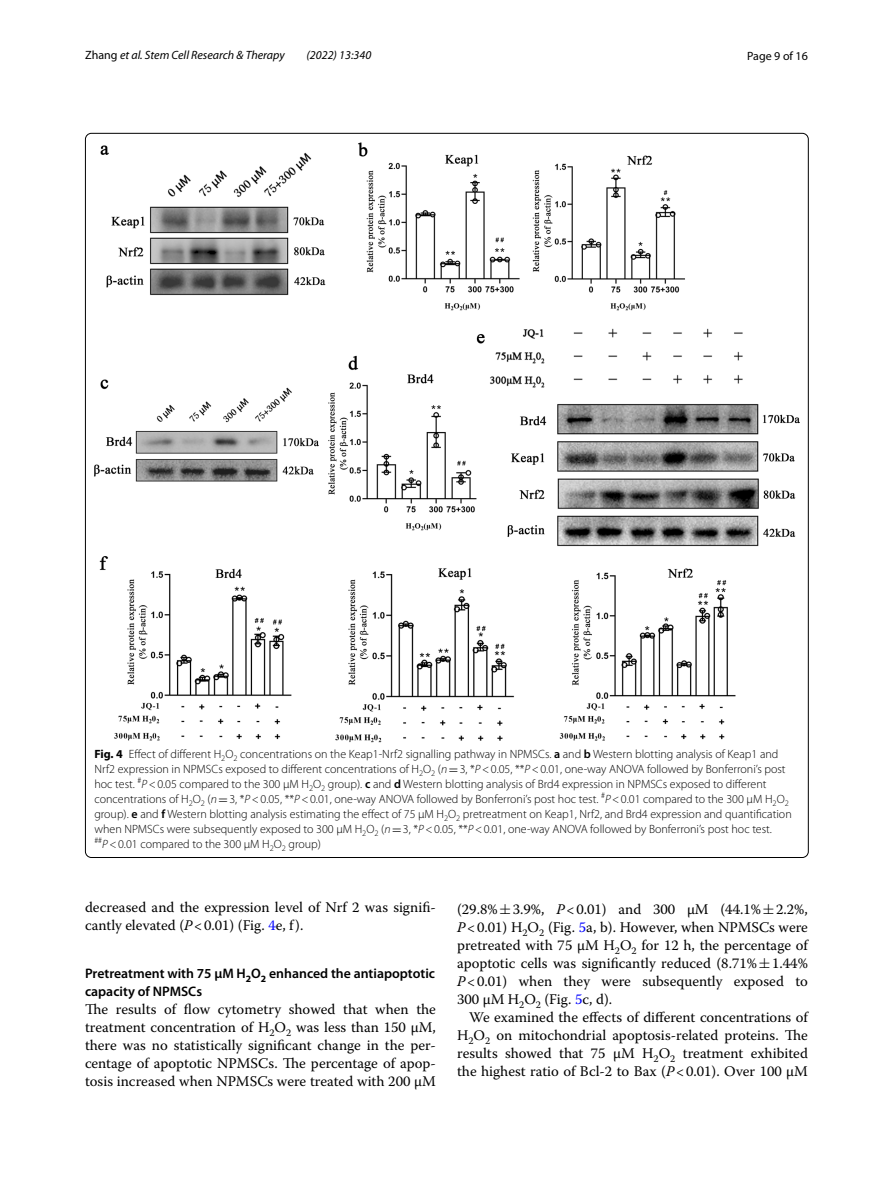
<style>
.page{position:relative;width:893px;height:1187px;background:#fff}
.page>*{position:absolute;margin:0;border:0;box-sizing:border-box;transform-origin:0 0}
.t1{font:14.7px/18px "Warnock Pro";color:#000;text-align:justify}
.t2{font:600 13.8px/18px "Myriad Pro";color:#000}
.t3{font:300 12px/15px "Myriad Pro";color:#000}
.t4{font:italic 12px "Myriad Pro";color:#000}
.t5{font:12px "Myriad Pro";color:#000}
.s1{font-style:normal}
.s2{font-weight:700}
.s3{font-weight:600}
.s4{font-style:italic}
.s5{font-family:"MTSY";font-weight:400}
.s6{color:#00f}
.s7{font-family:"MTSY"}
</style>
<div class="page">
<img style="left:94px;top:142px;width:706px;height:601px">
<p class="t4" style="left:85px;top:48px;width:201px"><span class="s1">Zhang</span> et al. Stem Cell Research &amp; Therapy</p>
<p class="t4" style="left:307px;top:48px;width:66px">(2022) 13:340</p>
<p class="t5" style="left:747px;top:48px;width:62px">Page 9 of 16</p>
<p class="t3" style="left:94px;top:746px;width:699px"><span class="s2">Fig. 4</span> Effect of different H<sub>2</sub>O<sub>2</sub> concentrations on the Keap1-Nrf2 signalling pathway in NPMSCs. <span class="s3">a</span> and <span class="s3">b</span> Western blotting analysis of Keap1 and Nrf2 expression in NPMSCs exposed to different concentrations of H<sub>2</sub>O<sub>2</sub> (<span class="s4">n</span><span class="s5">=</span>3, *<span class="s4">P</span>&lt;0.05, **<span class="s4">P</span>&lt;0.01, one-way ANOVA followed by Bonferroni’s post hoc test. <sup>#</sup><span class="s4">P</span>&lt;0.05 compared to the 300 μM H<sub>2</sub>O<sub>2</sub> group). <span class="s3">c</span> and <span class="s3">d</span> Western blotting analysis of Brd4 expression in NPMSCs exposed to different concentrations of H<sub>2</sub>O<sub>2</sub> (<span class="s4">n</span><span class="s5">=</span>3, *<span class="s4">P</span>&lt;0.05, **<span class="s4">P</span>&lt;0.01, one-way ANOVA followed by Bonferroni’s post hoc test. <sup>#</sup><span class="s4">P</span>&lt;0.01 compared to the 300 μM H<sub>2</sub>O<sub>2 </sub>group). <span class="s3">e</span> and <span class="s3">f</span> Western blotting analysis estimating the effect of 75 μM H<sub>2</sub>O<sub>2</sub> pretreatment on Keap1, Nrf2, and Brd4 expression and quantification when NPMSCs were subsequently exposed to 300 μM H<sub>2</sub>O<sub>2</sub> (<span class="s4">n</span><span class="s5">=</span>3, *<span class="s4">P</span>&lt;0.05, **<span class="s4">P</span>&lt;0.01, one-way ANOVA followed by Bonferroni’s post hoc test. <sup>##</sup><span class="s4">P</span>&lt;0.01 compared to the 300 μM H<sub>2</sub>O<sub>2</sub> group)</p>
<p class="t1" style="left:85px;top:897px;width:352px">decreased and the expression level of Nrf 2 was signifi&shy;cantly elevated (<span class="s4">P</span>&lt;0.01) (Fig. <span class="s6">4</span>e, f).</p>
<p class="t2" style="left:85px;top:964px;width:352px">Pretreatment with 75 μM H<sub>2</sub>O<sub>2</sub> enhanced the antiapoptotic capacity of NPMSCs</p>
<p class="t1" style="left:85px;top:1000px;width:352px">The results of flow cytometry showed that when the treatment concentration of H<sub>2</sub>O<sub>2</sub> was less than 150 μM, there was no statistically significant change in the per&shy;centage of apoptotic NPMSCs. The percentage of apop&shy;tosis increased when NPMSCs were treated with 200 μM</p>
<p class="t1" style="left:457px;top:899px;width:352px">(29.8%<span class="s7">±</span>3.9%, <span class="s4">P</span>&lt;0.01) and 300 μM (44.1%<span class="s7">±</span>2.2%, <span class="s4">P</span>&lt;0.01) H<sub>2</sub>O<sub>2</sub> (Fig. <span class="s6">5</span>a, b). However, when NPMSCs were pretreated with 75 μM H<sub>2</sub>O<sub>2</sub> for 12 h, the percentage of apoptotic cells was significantly reduced (8.71%<span class="s7">±</span>1.44% <span class="s4">P</span>&lt;0.01) when they were subsequently exposed to 300 μM H<sub>2</sub>O<sub>2</sub> (Fig. <span class="s6">5</span>c, d).</p>
<p class="t1" style="left:457px;top:1007px;width:352px;text-indent:12px">We examined the effects of different concentrations of H<sub>2</sub>O<sub>2</sub> on mitochondrial apoptosis-related proteins. The results showed that 75 μM H<sub>2</sub>O<sub>2</sub> treatment exhibited the highest ratio of Bcl-2 to Bax (<span class="s4">P</span>&lt;0.01). Over 100 μM</p>
</div>
